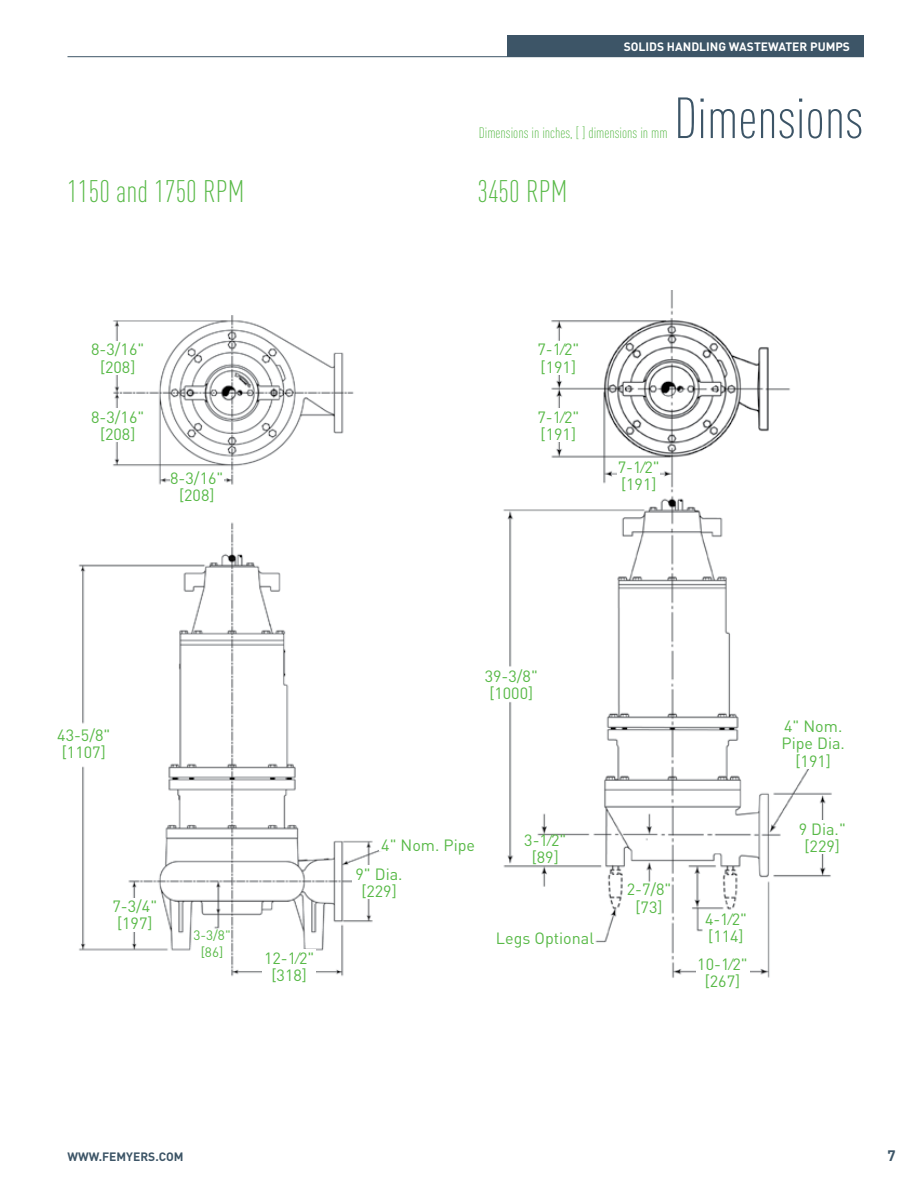
<style>
.page{position:relative;width:918px;height:1188px;background:#fff}
.page>*{position:absolute;margin:0;border:0;box-sizing:border-box;transform-origin:0 0}
.t1{font:300 condensed 57px "DIN Pro";color:#3d5567}
.t2{font:300 condensed 30.75px "DIN Pro";color:#58b947}
.t3{font:16.2px/17.1px "DIN Pro";color:#58b947;text-align:center}
.t4{font:300 condensed 15px "DIN Pro";color:#58b947}
.t5{font:700 15px "DIN Pro";color:#3d5567}
.t6{font:13.5px/17.1px "DIN Pro";color:#58b947;text-align:center}
.t7{font:700 12px "DIN Pro";color:#fff}
.t8{font:700 12px "DIN Pro";color:#3d5567}
</style>
<div class="page">
<hr style="left:68px;top:56px;width:796px;height:1px;background:#3d5567">
<div style="left:508px;top:35px;width:356px;height:22px;background:#3d5567"></div>
<img style="left:503px;top:291px;width:329px;height:687px">
<div style="left:531px;top:341px;width:54px;height:34px;background:#fff"></div>
<div style="left:531px;top:408px;width:54px;height:34px;background:#fff"></div>
<div style="left:618px;top:458px;width:42px;height:34px;background:#fff"></div>
<div style="left:696px;top:955px;width:54px;height:34px;background:#fff"></div>
<div style="left:484px;top:667px;width:54px;height:34px;background:#fff"></div>
<div style="left:795px;top:821px;width:54px;height:33px;background:#fff"></div>
<div style="left:759px;top:718px;width:108px;height:51px;background:#fff"></div>
<div style="left:496px;top:932px;width:98px;height:12px;background:#fff"></div>
<img style="left:78px;top:315px;width:303px;height:661px">
<div style="left:57px;top:726px;width:54px;height:34px;background:#fff"></div>
<div style="left:108px;top:898px;width:54px;height:34px;background:#fff"></div>
<div style="left:262px;top:949px;width:54px;height:34px;background:#fff"></div>
<div style="left:352px;top:865px;width:54px;height:34px;background:#fff"></div>
<div style="left:379px;top:839px;width:98px;height:12px;background:#fff"></div>
<div style="left:170px;top:469px;width:54px;height:34px;background:#fff"></div>
<div style="left:91px;top:341px;width:54px;height:34px;background:#fff"></div>
<div style="left:91px;top:408px;width:54px;height:34px;background:#fff"></div>
<p class="t7" style="left:624px;top:37px;width:228px">SOLIDS HANDLING WASTEWATER PUMPS</p>
<p class="t4" style="left:479px;top:122px;width:191px">Dimensions in inches, [ ] dimensions in mm</p>
<h1 class="t1" style="left:674px;top:78px;width:191px">Dimensions</h1>
<h2 class="t2" style="left:68px;top:169px;width:179px">1150 and 1750 RPM</h2>
<h2 class="t2" style="left:477px;top:169px;width:92px">3450 RPM</h2>
<p class="t3" style="left:91px;top:340px;width:55px">8-3/16" [208]</p>
<p class="t3" style="left:91px;top:407px;width:55px">8-3/16" [208]</p>
<p class="t3" style="left:170px;top:468px;width:55px">8-3/16" [208]</p>
<p class="t3" style="left:537px;top:340px;width:43px;text-align:left">7-1⁄2" [191]</p>
<p class="t3" style="left:537px;top:407px;width:43px;text-align:left">7-1⁄2" [191]</p>
<p class="t3" style="left:618px;top:457px;width:43px;text-align:left">7-1⁄2" [191]</p>
<p class="t3" style="left:57px;top:725px;width:55px;text-align:left">43-5/8" [1107]</p>
<p class="t3" style="left:112px;top:896px;width:46px;text-align:left">7-3/4" [197]</p>
<p class="t6" style="left:193px;top:925px;width:39px">3-3/8" [86]</p>
<p class="t3" style="left:264px;top:948px;width:52px">12-1⁄2" [318]</p>
<p class="t3" style="left:485px;top:666px;width:55px;text-align:left">39-3/8" [1000]</p>
<p class="t3" style="left:381px;top:835px;width:95px">4" Nom. Pipe</p>
<p class="t3" style="left:356px;top:864px;width:49px">9" Dia. [229]</p>
<p class="t3" style="left:524px;top:830px;width:43px">3-1⁄2" [89]</p>
<p class="t3" style="left:496px;top:928px;width:100px">Legs Optional</p>
<p class="t3" style="left:627px;top:879px;width:46px">2-7/8" [73]</p>
<p class="t3" style="left:705px;top:909px;width:43px;text-align:left">4-1⁄2" [114]</p>
<p class="t3" style="left:697px;top:954px;width:52px">10-1⁄2" [267]</p>
<p class="t3" style="left:782px;top:716px;width:65px">4" Nom.<br>Pipe Dia. [191]</p>
<p class="t3" style="left:799px;top:819px;width:49px">9 Dia." [229]</p>
<p class="t8" style="left:68px;top:1147px;width:118px">WWW.FEMYERS.COM</p>
<p class="t5" style="left:887px;top:1143px;width:10px">7</p>
</div>
